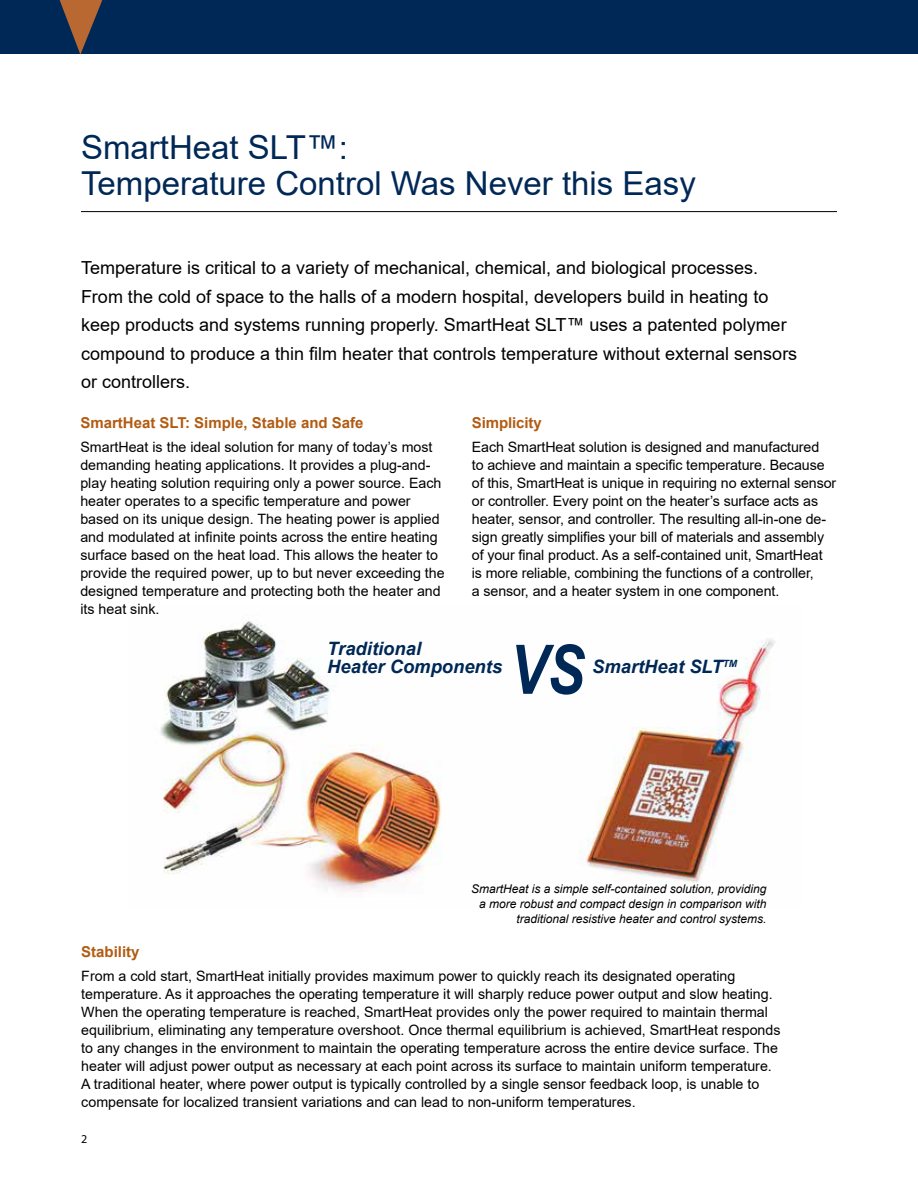
<style>
.page{position:relative;width:918px;height:1188px;background:#fff}
.page>*{position:absolute;margin:0;border:0;box-sizing:border-box;transform-origin:0 0}
.t1{font:italic 700 68.4px "Arial Narrow";color:#002856}
.t2{font:33px/36px "Arial";color:#002856}
.t3{font:italic 700 18.45px/18.5px "Arial";color:#002856}
.t4{font:18px/28.5px "Arial";color:#000}
.t5{font:700 15px "Arial";color:#b15c12}
.t6{font:14.25px/18px "Arial";color:#000}
.t7{font:italic 12px/15px "Arial";color:#000;text-align:right}
.t8{font:12px "Myriad Pro";color:#000}
</style>
<div class="page">
<img style="left:160px;top:621px;width:616px;height:271px">
<hr style="left:81px;top:211px;width:756px;height:1px;background:#000">
<div style="left:0;top:0;width:918px;height:54px;background:#002856"></div>
<svg style="left:60px;top:0;width:42px;height:55px"></svg>
<h1 class="t2" style="left:81px;top:129px;width:616px">SmartHeat SLT™:<br>Temperature Control Was Never this Easy</h1>
<p class="t4" style="left:81px;top:254px;width:718px">Temperature is critical to a variety of mechanical, chemical, and biological processes.<br>From the cold of space to the halls of a modern hospital, developers build in heating to keep products and systems running properly. SmartHeat SLT™ uses a patented polymer compound to produce a thin film heater that controls temperature without external sensors or controllers.</p>
<h1 class="t5" style="left:80px;top:412px;width:285px">SmartHeat SLT: Simple, Stable and Safe</h1>
<p class="t6" style="left:80px;top:438px;width:366px">SmartHeat is the ideal solution for many of today’s most demanding heating applications. It provides a plug-and&shy;play heating solution requiring only a power source. Each heater operates to a specific temperature and power based on its unique design. The heating power is applied and modulated at infinite points across the entire heating surface based on the heat load. This allows the heater to provide the required power, up to but never exceeding the designed temperature and protecting both the heater and its heat sink.</p>
<h1 class="t5" style="left:472px;top:412px;width:71px">Simplicity</h1>
<p class="t6" style="left:472px;top:438px;width:366px">Each SmartHeat solution is designed and manufactured<br>to achieve and maintain a specific temperature. Because of this, SmartHeat is unique in requiring no external sensor or controller. Every point on the heater’s surface acts as heater, sensor, and controller. The resulting all-in-one de&shy;sign greatly simplifies your bill of materials and assembly of your final product. As a self-contained unit, SmartHeat is more reliable, combining the functions of a controller,<br>a sensor, and a heater system in one component.</p>
<p class="t3" style="left:327px;top:639px;width:176px">Traditional<br>Heater Components</p>
<p class="t1" style="left:510px;top:618px;width:76px">VS</p>
<p class="t3" style="left:592px;top:658px;width:147px">SmartHeat SLT<sup>TM</sup></p>
<p class="t7" style="left:471px;top:882px;width:297px">SmartHeat is a simple self-contained solution, providing a more robust and compact design in comparison with traditional resistive heater and control systems.</p>
<h1 class="t5" style="left:81px;top:941px;width:60px">Stability</h1>
<p class="t6" style="left:81px;top:967px;width:701px">From a cold start, SmartHeat initially provides maximum power to quickly reach its designated operating temperature. As it approaches the operating temperature it will sharply reduce power output and slow heating.<br>When the operating temperature is reached, SmartHeat provides only the power required to maintain thermal equilibrium, eliminating any temperature overshoot. Once thermal equilibrium is achieved, SmartHeat responds to any changes in the environment to maintain the operating temperature across the entire device surface. The heater will adjust power output as necessary at each point across its surface to maintain uniform temperature.<br>A traditional heater, where power output is typically controlled by a single sensor feedback loop, is unable to compensate for localized transient variations and can lead to non-uniform temperatures.</p>
<p class="t8" style="left:81px;top:1132px;width:8px">2</p>
</div>
